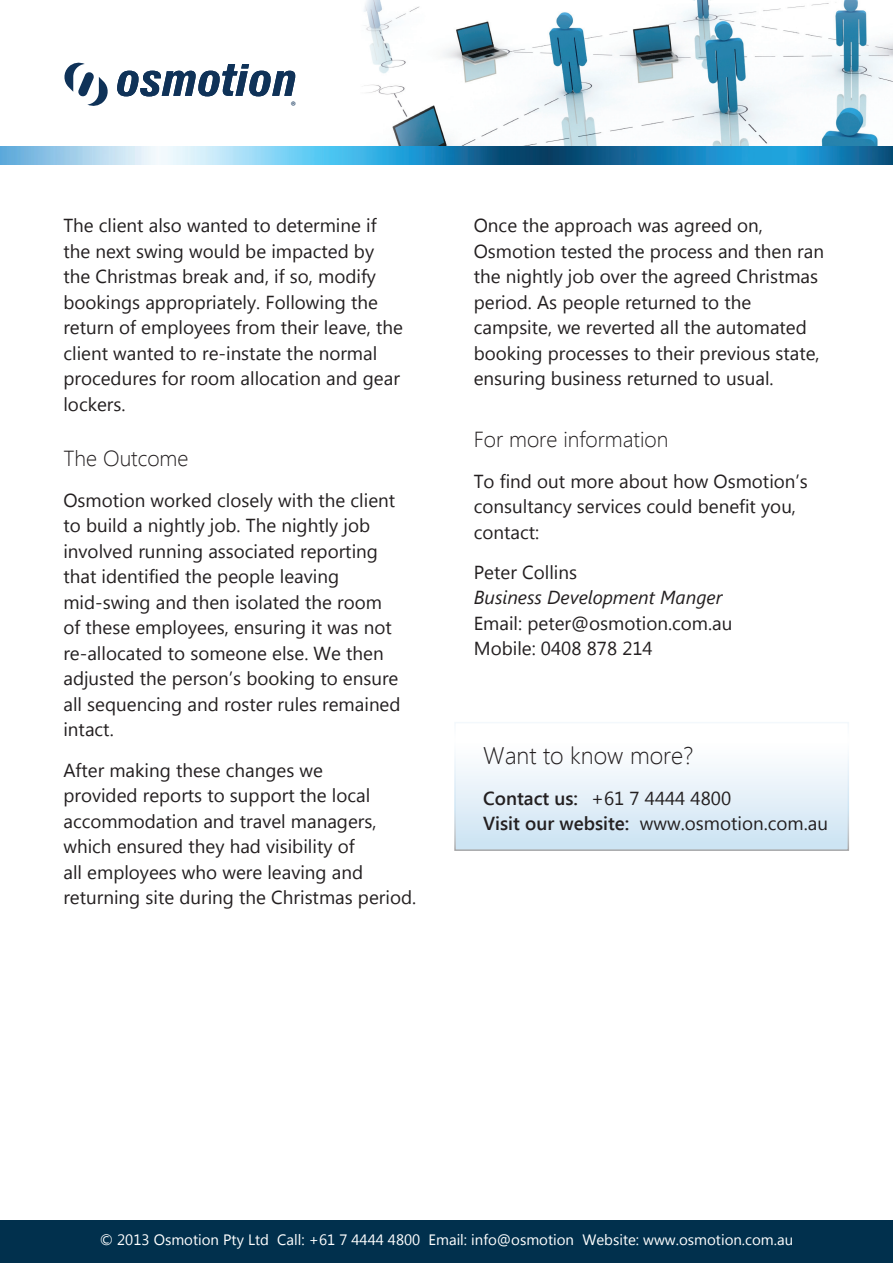
<style>
.page{position:relative;width:893px;height:1263px;background:#fff}
.page>*{position:absolute;margin:0;border:0;box-sizing:border-box;transform-origin:0 0}
.Paragraph_Style_1{font:300 24px "Segoe UI";color:#231f20}
.Paragraph_Style_1-2{font:300 21.75px "Segoe UI";color:#231f20}
.t1{font:18.9px/25.5px "Segoe UI";color:#231f20}
.t2{font:15px "Segoe UI";color:#fff}
.t3{font:12.45px "Myriad Pro";color:#0f3258}
.s1{font-style:italic}
.s2{font-weight:600}
</style>
<div class="page">
<div style="left:455px;top:723px;width:393px;height:127px;background:linear-gradient(to bottom,#fff,#cce3f3)"></div>
<div style="left:454px;top:722px;width:395px;height:129px;border:2px solid #fff"></div>
<div style="left:0;top:1220px;width:893px;height:43px;background:#01304d"></div>
<img style="left:364px;top:0;width:529px;height:146px">
<img style="left:0;top:146px;width:893px;height:18px">
<svg style="left:64px;top:62px;width:44px;height:44px"></svg>
<svg style="left:117px;top:64px;width:179px;height:32px"></svg>
<p class="t3" style="left:291px;top:98px;width:7px">®</p>
<p class="t1" style="left:63px;top:212px;width:341px">The client also wanted to determine if the next swing would be impacted by the Christmas break and, if so, modify bookings appropriately. Following the return of employees from their leave, the client wanted to re-instate the normal procedures for room allocation and gear lockers.</p>
<p class="Paragraph_Style_1-2" style="left:63px;top:444px;width:127px">The Outcome</p>
<p class="t1" style="left:63px;top:486px;width:339px">Osmotion worked closely with the client to build a nightly job. The nightly job involved running associated reporting that identified the people leaving mid-swing and then isolated the room of these employees, ensuring it was not re-allocated to someone else. We then adjusted the person’s booking to ensure all sequencing and roster rules remained intact.</p>
<p class="t1" style="left:63px;top:756px;width:354px">After making these changes we<br>provided reports to support the local accommodation and travel managers, which ensured they had visibility of<br>all employees who were leaving and returning site during the Christmas period.</p>
<p class="t1" style="left:474px;top:212px;width:352px">Once the approach was agreed on, Osmotion tested the process and then ran the nightly job over the agreed Christmas period. As people returned to the campsite, we reverted all the automated booking processes to their previous state, ensuring business returned to usual.</p>
<p class="Paragraph_Style_1-2" style="left:474px;top:424px;width:196px">For more information</p>
<p class="t1" style="left:474px;top:467px;width:336px">To find out more about how Osmotion’s consultancy services could benefit you, contact:</p>
<p class="t1" style="left:474px;top:559px;width:260px">Peter Collins<br><span class="s1">Business Development Manger<br></span>Email: peter@osmotion.com.au<br>Mobile: 0408 878 214</p>
<p class="Paragraph_Style_1" style="left:483px;top:739px;width:212px">Want to know more?</p>
<p class="t1" style="left:483px;top:784px;width:346px"><span class="s2">Contact us:</span> +61 7 4444 4800<br><span class="s2">Visit our website:</span> www.osmotion.com.au</p>
<p class="t2" style="left:100px;top:1229px;width:695px">© 2013 Osmotion Pty Ltd Call: +61 7 4444 4800 Email: info@osmotion Website: www.osmotion.com.au</p>
</div>
